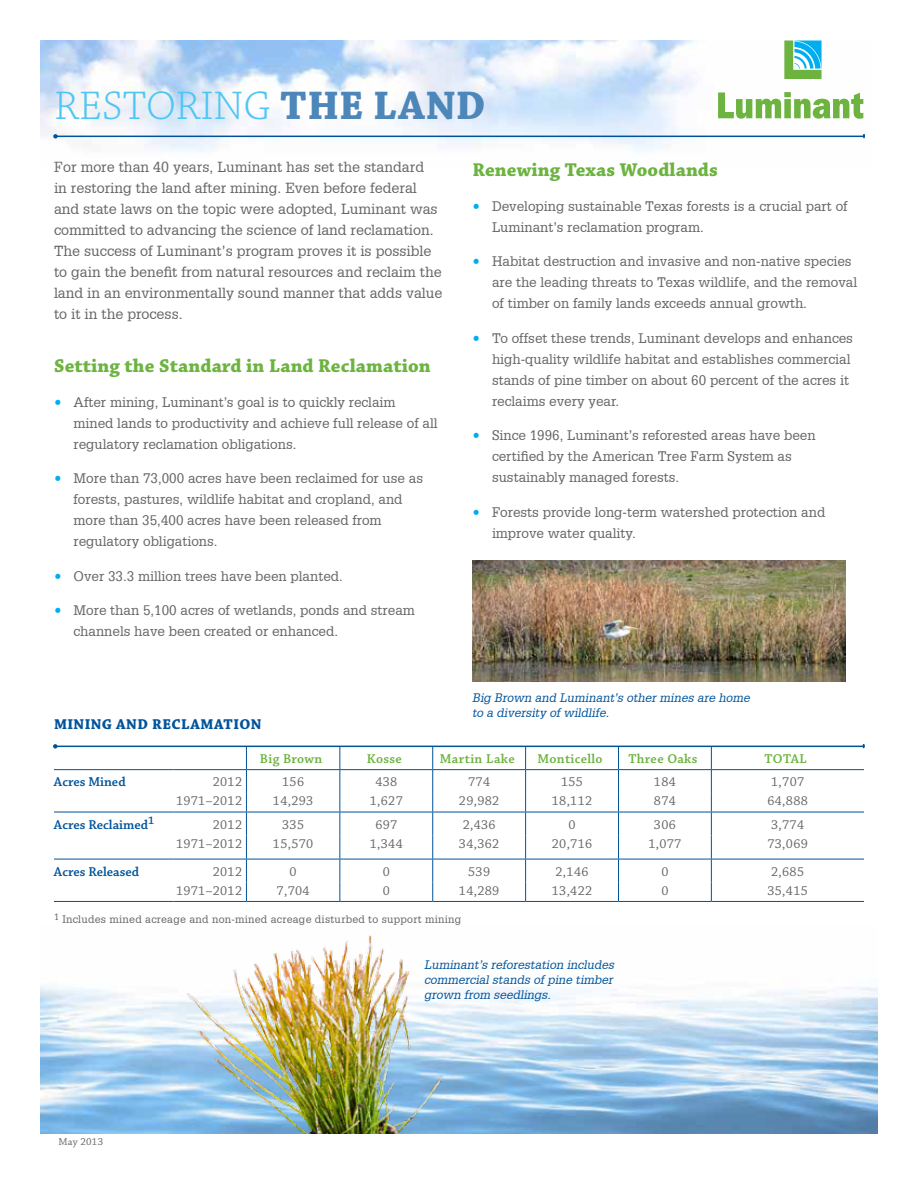
<style>
.page{position:relative;width:918px;height:1188px;background:#fff}
.page>*{position:absolute;margin:0;border:0;box-sizing:border-box;transform-origin:0 0}
.t1{font:300 42px "Chaparral Pro";color:#4dc6f4}
.t2{font:700 19.5px "Chaparral Pro";letter-spacing:.005em;color:#6cb33f}
.t3{font:700 15px "Chaparral Pro";letter-spacing:.025em;color:#00539b}
.t4{font:14.25px/21px "Glypha LT";color:#636466}
.t5{font:13.5px/21px "Glypha LT";color:#636466}
.t6{font:13.5px "Chaparral Pro";letter-spacing:.025em;color:#636466}
.t7{font:600 13.5px "Chaparral Pro";letter-spacing:.025em;color:#6cb33f}
.t8{font:600 13.5px "Chaparral Pro";color:#00539b}
.t9{font:italic 12px/15px "Glypha LT";color:#00539b;text-align:justify}
.t10{font:10.5px "Glypha LT";letter-spacing:.025em;color:#636466}
.t11{font:10.5px "Chaparral Pro";letter-spacing:.025em;color:#636466}
.s1{font-weight:700;color:#4d86b9}
.s2{color:#6b6c6e}
.s3{font-family:"Chaparral Pro";font-weight:700;font-size:18px;color:#00aeef}
</style>
<div class="page">
<img style="left:40px;top:40px;width:824px;height:113px">
<svg style="left:718px;top:92px;width:145px;height:27px"></svg>
<svg style="left:784px;top:41px;width:38px;height:38px"></svg>
<img style="left:40px;top:986px;width:838px;height:148px">
<svg style="left:53px;top:133px;width:812px;height:7px"></svg>
<hr style="left:54px;top:901px;width:119px;height:1px;background:#00539b">
<hr style="left:173px;top:901px;width:73px;height:1px;background:#00539b">
<hr style="left:246px;top:901px;width:94px;height:1px;background:#00539b">
<hr style="left:340px;top:901px;width:93px;height:1px;background:#00539b">
<hr style="left:433px;top:901px;width:93px;height:1px;background:#00539b">
<hr style="left:526px;top:901px;width:92px;height:1px;background:#00539b">
<hr style="left:618px;top:901px;width:93px;height:1px;background:#00539b">
<hr style="left:711px;top:901px;width:153px;height:1px;background:#00539b">
<svg style="left:53px;top:744px;width:812px;height:157px"></svg>
<img style="left:472px;top:560px;width:374px;height:121px">
<img style="left:173px;top:934px;width:313px;height:200px">
<h1 class="t1" style="left:54px;top:83px;width:433px">RESTORING <span class="s1">the Land</span></h1>
<p class="t4" style="left:54px;top:156px;width:390px"><span class="s2">F</span>or more than 40 years, Luminant has set the standard<br>in restoring the land after mining. Even before federal and state laws on the topic were adopted, Luminant was committed to advancing the science of land reclamation.<br>The success of Luminant’s program proves it is possible to gain the benefit from natural resources and reclaim the land in an environmentally sound manner that adds value to it in the process.</p>
<h2 class="t2" style="left:54px;top:355px;width:378px">Setting the Standard in Land Reclamation</h2>
<p class="t5" style="left:74px;top:391px;width:366px;text-indent:-20px"><span class="s3">•</span> After mining, Luminant’s goal is to quickly reclaim mined lands to productivity and achieve full release of all regulatory reclamation obligations.</p>
<p class="t5" style="left:74px;top:468px;width:351px;text-indent:-20px"><span class="s3">•</span> More than 73,000 acres have been reclaimed for use as forests, pastures, wildlife habitat and cropland, and more than 35,400 acres have been released from regulatory obligations.</p>
<p class="t5" style="left:54px;top:565px;width:290px"><span class="s3">•</span> Over 33.3 million trees have been planted.</p>
<p class="t5" style="left:74px;top:600px;width:343px;text-indent:-20px"><span class="s3">•</span> More than 5,100 acres of wetlands, ponds and stream channels have been created or enhanced.</p>
<p class="t3" style="left:54px;top:715px;width:209px">Mining and Reclamation</p>
<h2 class="t2" style="left:472px;top:159px;width:247px">Renewing Texas Woodlands</h2>
<p class="t5" style="left:492px;top:195px;width:357px;text-indent:-20px"><span class="s3">•</span> Developing sustainable Texas forests is a crucial part of<br>Luminant’s reclamation program.</p>
<p class="t5" style="left:492px;top:251px;width:367px;text-indent:-20px"><span class="s3">•</span> Habitat destruction and invasive and non-native species are the leading threats to Texas wildlife, and the removal of timber on family lands exceeds annual growth.</p>
<p class="t5" style="left:492px;top:327px;width:363px;text-indent:-20px"><span class="s3">•</span> To offset these trends, Luminant develops and enhances high-quality wildlife habitat and establishes commercial stands of pine timber on about 60 percent of the acres it reclaims every year.</p>
<p class="t5" style="left:492px;top:425px;width:325px;text-indent:-20px"><span class="s3">•</span> Since 1996, Luminant’s reforested areas have been certified by the American Tree Farm System as sustainably managed forests.</p>
<p class="t5" style="left:492px;top:501px;width:335px;text-indent:-20px"><span class="s3">•</span> Forests provide long-term watershed protection and improve water quality.</p>
<p class="t9" style="left:472px;top:690px;width:279px">Big Brown and Luminant’s other mines are home to a diversity of wildlife.</p>
<p class="t7" style="left:260px;top:751px;width:64px">Big Brown</p>
<p class="t7" style="left:367px;top:751px;width:37px">Kosse</p>
<p class="t7" style="left:440px;top:751px;width:76px">Martin Lake</p>
<p class="t7" style="left:538px;top:751px;width:67px">Monticello</p>
<p class="t7" style="left:628px;top:751px;width:71px">Three Oaks</p>
<p class="t7" style="left:765px;top:751px;width:44px">TOTAL</p>
<p class="t8" style="left:54px;top:774px;width:73px">Acres Mined</p>
<p class="t6" style="left:213px;top:775px;width:31px">2012</p>
<p class="t6" style="left:282px;top:775px;width:23px">156</p>
<p class="t6" style="left:375px;top:775px;width:23px">438</p>
<p class="t6" style="left:468px;top:775px;width:23px">774</p>
<p class="t6" style="left:561px;top:775px;width:23px">155</p>
<p class="t6" style="left:654px;top:775px;width:23px">184</p>
<p class="t6" style="left:771px;top:775px;width:34px">1,707</p>
<p class="t6" style="left:176px;top:794px;width:68px">1971–2012</p>
<p class="t6" style="left:273px;top:794px;width:42px">14,293</p>
<p class="t6" style="left:370px;top:794px;width:34px">1,627</p>
<p class="t6" style="left:459px;top:794px;width:42px">29,982</p>
<p class="t6" style="left:552px;top:794px;width:42px">18,112</p>
<p class="t6" style="left:654px;top:794px;width:23px">874</p>
<p class="t6" style="left:767px;top:794px;width:42px">64,888</p>
<p class="t8" style="left:54px;top:817px;width:102px">Acres Reclaimed<sup>1</sup></p>
<p class="t6" style="left:213px;top:817px;width:31px">2012</p>
<p class="t6" style="left:282px;top:817px;width:23px">335</p>
<p class="t6" style="left:375px;top:817px;width:23px">697</p>
<p class="t6" style="left:463px;top:817px;width:34px">2,436</p>
<p class="t6" style="left:569px;top:817px;width:9px">0</p>
<p class="t6" style="left:654px;top:817px;width:23px">306</p>
<p class="t6" style="left:771px;top:817px;width:34px">3,774</p>
<p class="t6" style="left:176px;top:836px;width:68px">1971–2012</p>
<p class="t6" style="left:273px;top:836px;width:42px">15,570</p>
<p class="t6" style="left:370px;top:836px;width:34px">1,344</p>
<p class="t6" style="left:459px;top:836px;width:42px">34,362</p>
<p class="t6" style="left:552px;top:836px;width:42px">20,716</p>
<p class="t6" style="left:648px;top:836px;width:34px">1,077</p>
<p class="t6" style="left:767px;top:836px;width:42px">73,069</p>
<p class="t8" style="left:54px;top:864px;width:87px">Acres Released</p>
<p class="t6" style="left:213px;top:864px;width:31px">2012</p>
<p class="t6" style="left:290px;top:864px;width:9px">0</p>
<p class="t6" style="left:383px;top:864px;width:9px">0</p>
<p class="t6" style="left:468px;top:864px;width:23px">539</p>
<p class="t6" style="left:556px;top:864px;width:34px">2,146</p>
<p class="t6" style="left:661px;top:864px;width:9px">0</p>
<p class="t6" style="left:771px;top:864px;width:34px">2,685</p>
<p class="t6" style="left:176px;top:883px;width:68px">1971–2012</p>
<p class="t6" style="left:277px;top:883px;width:34px">7,704</p>
<p class="t6" style="left:383px;top:883px;width:9px">0</p>
<p class="t6" style="left:459px;top:883px;width:42px">14,289</p>
<p class="t6" style="left:552px;top:883px;width:42px">13,422</p>
<p class="t6" style="left:661px;top:883px;width:9px">0</p>
<p class="t6" style="left:767px;top:883px;width:42px">35,415</p>
<p class="t10" style="left:54px;top:913px;width:409px"><sup>1</sup> Includes mined acreage and non-mined acreage disturbed to support mining</p>
<p class="t11" style="left:58px;top:1136px;width:46px">May 2013</p>
<p class="t9" style="left:424px;top:957px;width:192px">Luminant’s reforestation includes commercial stands of pine timber grown from seedlings.</p>
</div>
